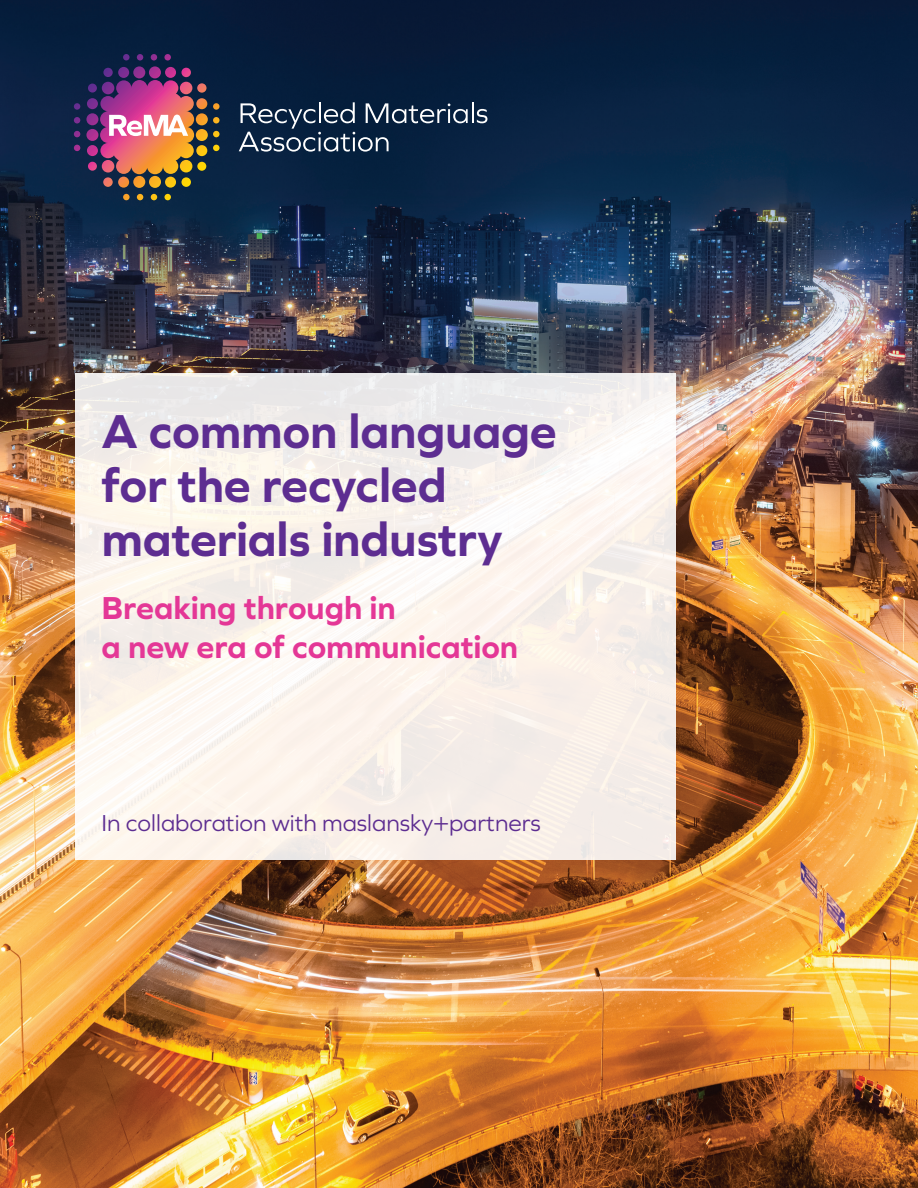
<style>
.page{position:relative;width:918px;height:1188px;background:#fff}
.page>*{position:absolute;margin:0;border:0;box-sizing:border-box;transform-origin:0 0}
.t1{font:700 49.5px "Graphie";letter-spacing:-.005em;color:#5d2d91}
.t2{font:700 33px "Graphie";color:#e43796}
.t3{font:24px "Graphie";color:#5d2d91}
</style>
<div class="page">
<img style="left:0;top:0;width:918px;height:1188px">
<svg style="left:75px;top:373px;width:600px;height:486px;fill:#faf1ea"></svg>
<svg style="left:100px;top:54px;width:94px;height:120px;background:#a75d70"></svg>
<hr style="left:472px;top:102px;width:2px;height:21px;background:#fff">
<svg style="left:477px;top:109px;width:10px;height:14px"></svg>
<svg style="left:239px;top:102px;width:229px;height:50px;background:#2e445d"></svg>
<p class="t1" style="left:102px;top:402px;width:457px">A common language</p>
<p class="t1" style="left:102px;top:456px;width:347px">for the recycled</p>
<p class="t1" style="left:102px;top:510px;width:403px">materials industry</p>
<p class="t2" style="left:102px;top:588px;width:296px">Breaking through in</p>
<p class="t2" style="left:102px;top:627px;width:418px">a new era of communication</p>
<p class="t3" style="left:102px;top:809px;width:441px">In collaboration with maslansky+partners</p>
</div>
